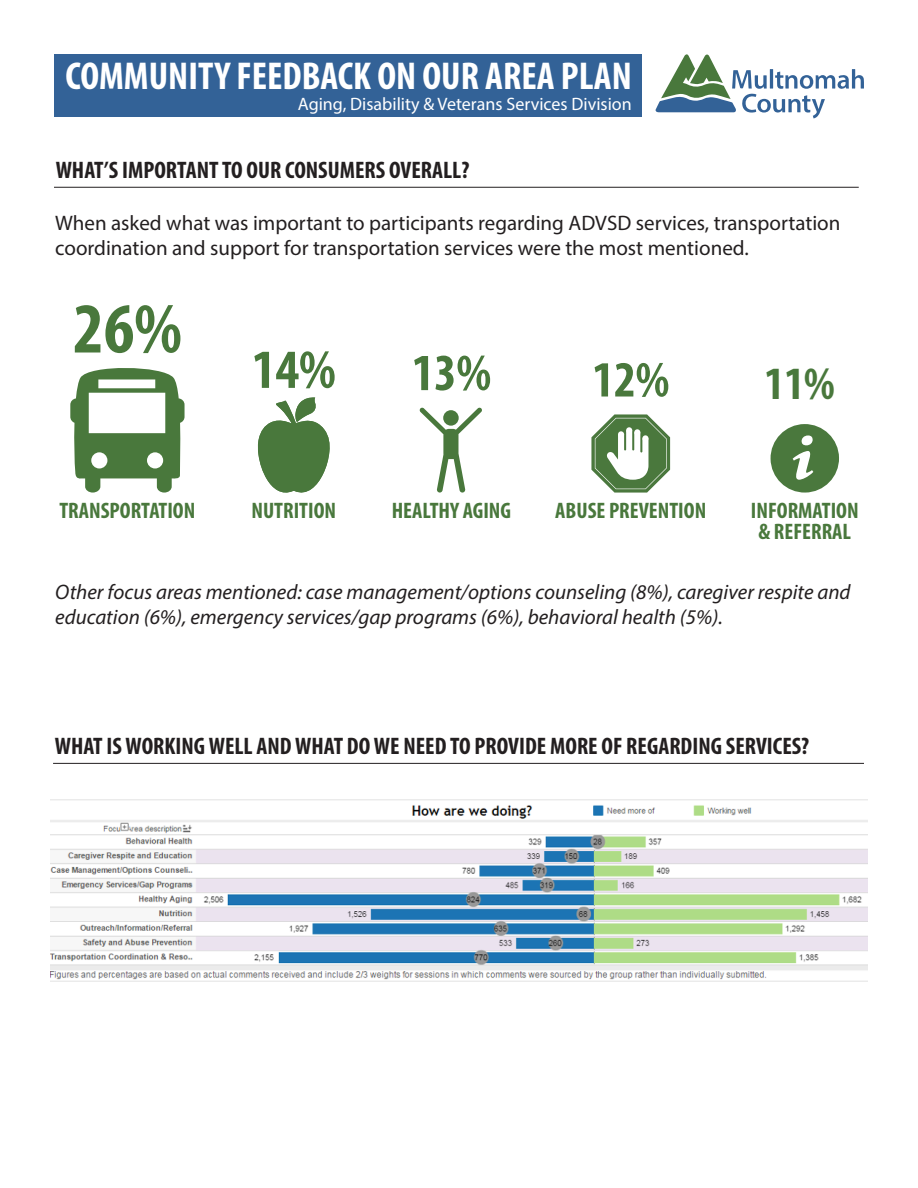
<style>
.page{position:relative;width:918px;height:1188px;background:#fff}
.page>*{position:absolute;margin:0;border:0;box-sizing:border-box;transform-origin:0 0}
.t1{font:700 condensed 72px "Myriad Pro";color:#49783c}
.t2{font:700 condensed 55.5px "Myriad Pro";color:#49783c}
.t3{font:700 condensed 52.5px "Myriad Pro";color:#49783c}
.t4{font:700 condensed 51px "Myriad Pro";color:#49783c}
.t5{font:700 condensed 46.5px "Myriad Pro";color:#49783c}
.t6{font:700 condensed 39px "Myriad Pro";color:#fff}
.t7{font:700 condensed 24px "Myriad Pro";color:#231f20}
.t8{font:700 condensed 22.5px "Myriad Pro";color:#49783c}
.t9{font:italic 21px/25.2px "Myriad Pro";color:#231f20}
.t10{font:21px/25.2px "Myriad Pro";color:#231f20}
.t11{font:18px "Myriad Pro";color:#fff}
</style>
<div class="page">
<div style="left:55px;top:55px;width:587px;height:62px;background:#336297"></div>
<svg style="left:656px;top:54px;width:208px;height:64px"></svg>
<hr style="left:54px;top:187px;width:805px;height:1px;background:#231f20">
<hr style="left:53px;top:763px;width:811px;height:1px;background:#231f20">
<svg style="left:70px;top:368px;width:115px;height:125px"></svg>
<svg style="left:258px;top:397px;width:72px;height:96px"></svg>
<svg style="left:419px;top:407px;width:63px;height:86px"></svg>
<svg style="left:591px;top:414px;width:79px;height:79px"></svg>
<svg style="left:770px;top:424px;width:69px;height:69px"></svg>
<img style="left:50px;top:799px;width:818px;height:181px">
<h3 class="t6" style="left:65px;top:51px;width:568px">COMMUNITY FEEDBACK ON OUR AREA PLAN</h3>
<p class="t11" style="left:298px;top:93px;width:335px">Aging, Disability &amp; Veterans Services Division</p>
<p class="t7" style="left:56px;top:155px;width:415px">WHAT’S IMPORTANT TO OUR CONSUMERS OVERALL?</p>
<p class="t10" style="left:55px;top:210px;width:787px">When asked what was important to participants regarding ADVSD services, transportation coordination and support for transportation services were the most mentioned.</p>
<p class="t1" style="left:73px;top:284px;width:110px">26%</p>
<p class="t2" style="left:252px;top:335px;width:85px">14%</p>
<p class="t3" style="left:412px;top:340px;width:81px">13%</p>
<p class="t4" style="left:592px;top:348px;width:78px">12%</p>
<p class="t5" style="left:765px;top:355px;width:72px">11%</p>
<p class="t8" style="left:59px;top:496px;width:137px">TRANSPORTATION</p>
<p class="t8" style="left:251px;top:496px;width:86px">NUTRITION</p>
<p class="t8" style="left:392px;top:496px;width:121px">HEALTHY AGING</p>
<p class="t8" style="left:555px;top:496px;width:153px">ABUSE PREVENTION</p>
<p class="t8" style="left:751px;top:496px;width:109px">INFORMATION</p>
<p class="t8" style="left:758px;top:517px;width:94px">&amp; REFERRAL</p>
<p class="t9" style="left:55px;top:579px;width:797px">Other focus areas mentioned: case management/options counseling (8%), caregiver respite and education (6%), emergency services/gap programs (6%), behavioral health (5%).</p>
<p class="t7" style="left:55px;top:731px;width:756px">WHAT IS WORKING WELL AND WHAT DO WE NEED TO PROVIDE MORE OF REGARDING SERVICES?</p>
</div>
